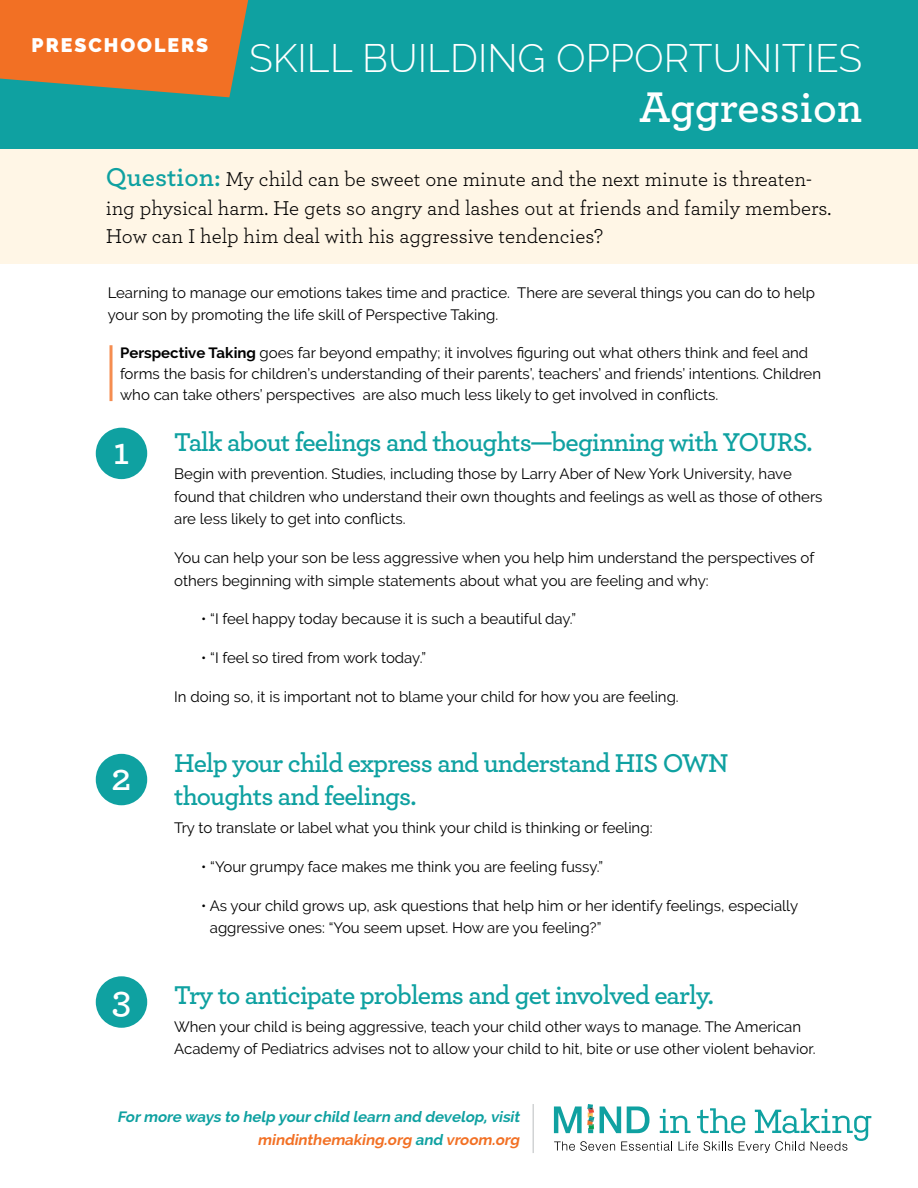
<style>
.page{position:relative;width:918px;height:1188px;background:#fff}
.page>*{position:absolute;margin:0;border:0;box-sizing:border-box;transform-origin:0 0}
.t1{font:600 45px "Archer Pro";color:#fff}
.t2{font:300 39px "Raleway";color:#fff}
.t3{font:600 39px "Archer Pro";color:#fff}
.t4{font:600 27px/33px "Archer Pro";letter-spacing:-.03em;color:#0fa1a1}
.t5{font:21px/28.5px "Archer Pro";color:#000}
.t6{font:900 19.5px "Raleway";letter-spacing:.1em;color:#fff}
.t7{font:15px/22.5px "Raleway";color:#000}
.t8{font:italic 700 15px/22.5px "Raleway";color:#0fa1a1;text-align:right}
.s1{font-weight:600;font-size:27px;color:#0fa1a1}
.s2{font-weight:700}
.s3{font-size:39px;color:#fff}
.s4{color:#f27024}
</style>
<div class="page">
<svg style="left:554px;top:1104px;width:317px;height:49px"></svg>
<hr style="left:532px;top:1104px;width:2px;height:49px;background:#d1d3d4">
<div style="left:0;top:0;width:918px;height:264px;background:#fff6e6"></div>
<div style="left:0;top:0;width:918px;height:148px;background:#0fa1a1"></div>
<svg style="left:0;top:0;width:248px;height:97px;background:#d67533"></svg>
<div style="left:96px;top:428px;width:51px;height:51px;background:#0fa1a1;border-radius:50%"></div>
<hr style="left:110px;top:345px;width:3px;height:56px;background:#f58d50">
<div style="left:96px;top:754px;width:51px;height:51px;background:#0fa1a1;border-radius:50%"></div>
<div style="left:96px;top:976px;width:51px;height:52px;background:#0fa1a1;border-radius:50%"></div>
<h3 class="t6" style="left:32px;top:33px;width:178px">PRESCHOOLERS</h3>
<h2 class="t2" style="left:249px;top:36px;width:615px">SKILL BUILDING OPPORTUNITIES</h2>
<h1 class="t1" style="left:639px;top:73px;width:225px">Aggression</h1>
<h3 class="t5" style="left:106px;top:164px;width:727px"><span class="s1">Question:</span> My child can be sweet one minute and the next minute is threaten&shy;ing physical harm. He gets so angry and lashes out at friends and family members.<br>How can I help him deal with his aggressive tendencies?</h3>
<p class="t7" style="left:108px;top:281px;width:709px">Learning to manage our emotions takes time and practice. There are several things you can do to help your son by promoting the life skill of Perspective Taking.</p>
<p class="t7" style="left:120px;top:342px;width:703px;line-height:21px"><span class="s2">Perspective Taking</span> goes far beyond empathy; it involves figuring out what others think and feel and forms the basis for children’s understanding of their parents’, teachers’ and friends’ intentions. Children who can take others’ perspectives are also much less likely to get involved in conflicts.</p>
<h3 class="t4" style="left:113px;top:424px;width:701px"><span class="s3">1</span> Talk about feelings and thoughts—beginning with YOURS.</h3>
<p class="t7" style="left:174px;top:463px;width:650px">Begin with prevention. Studies, including those by Larry Aber of New York University, have found that children who understand their own thoughts and feelings as well as those of others are less likely to get into conflicts.</p>
<p class="t7" style="left:174px;top:546px;width:642px">You can help your son be less aggressive when you help him understand the perspectives of others beginning with simple statements about what you are feeling and why:</p>
<p class="t7" style="left:201px;top:608px;width:376px">• “I feel happy today because it is such a beautiful day.”</p>
<p class="t7" style="left:201px;top:646px;width:226px">• “I feel so tired from work today.”</p>
<p class="t7" style="left:174px;top:685px;width:506px">In doing so, it is important not to blame your child for how you are feeling.</p>
<h2 class="t3" style="left:112px;top:748px;width:21px">2</h2>
<h2 class="t3" style="left:112px;top:970px;width:21px">3</h2>
<h3 class="t4" style="left:174px;top:745px;width:556px">Help your child express and understand HIS OWN thoughts and feelings.</h3>
<p class="t7" style="left:174px;top:817px;width:480px">Try to translate or label what you think your child is thinking or feeling:</p>
<p class="t7" style="left:201px;top:855px;width:403px">• “Your grumpy face makes me think you are feeling fussy.”</p>
<p class="t7" style="left:210px;top:894px;width:590px;text-indent:-9px">• As your child grows up, ask questions that help him or her identify feelings, especially aggressive ones: “You seem upset. How are you feeling?”</p>
<h3 class="t4" style="left:174px;top:977px;width:541px">Try to anticipate problems and get involved early.</h3>
<p class="t7" style="left:174px;top:1015px;width:643px">When your child is being aggressive, teach your child other ways to manage. The American<br>Academy of Pediatrics advises not to allow your child to hit, bite or use other violent behavior.</p>
<p class="t8" style="left:117px;top:1106px;width:407px">Formore ways to help yourchild learn and develop,visit <span class="s4">mindinthemaking.org</span> and <span class="s4">vroom.org</span></p>
</div>
